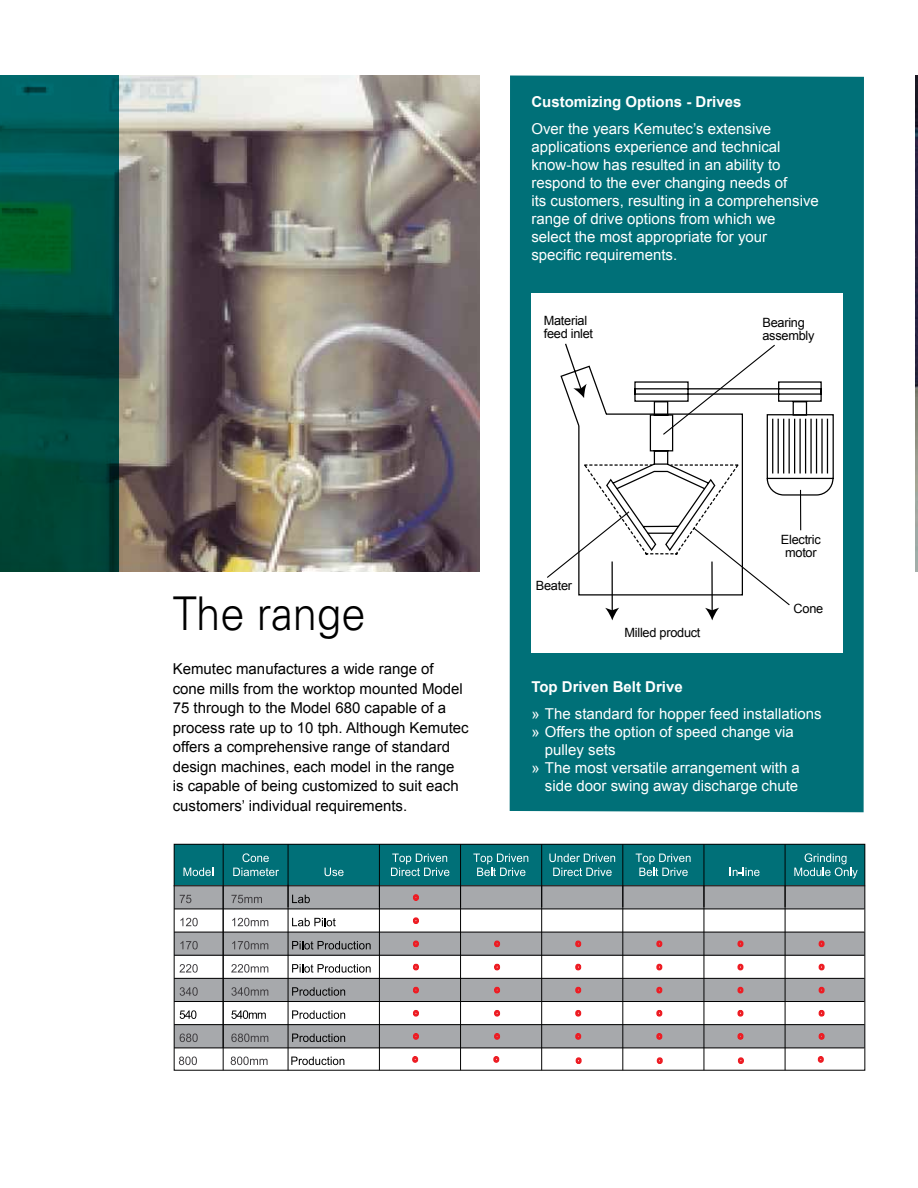
<style>
.page{position:relative;width:918px;height:1188px;background:#fff}
.page>*{position:absolute;margin:0;border:0;box-sizing:border-box;transform-origin:0 0}
.t1{font:300 46.5px "Univers LT Std";color:#000;scale:.94 1}
.t2{font:15px/18px "Arial";color:#fff}
.t3{font:15px/19.5px "Arial";color:#000}
.t4{font:700 15px "Arial";color:#fff}
.t5{font:12.75px/13.5px "Arial";letter-spacing:-.02em;color:#000}
</style>
<div class="page">
<img style="left:915px;top:76px;width:2px;height:496px">
<img style="left:118px;top:76px;width:362px;height:496px">
<hr style="left:917px;top:76px;width:1px;height:496px;background:#007078">
<svg style="left:179px;top:1057px;width:18px;height:8px"></svg>
<div style="left:174px;top:844px;width:691px;height:42px;background:#007078"></div>
<div style="left:174px;top:1025px;width:691px;height:23px;background:#a7a9ac"></div>
<div style="left:174px;top:978px;width:691px;height:24px;background:#a7a9ac"></div>
<div style="left:174px;top:932px;width:691px;height:23px;background:#a7a9ac"></div>
<div style="left:174px;top:886px;width:691px;height:23px;background:#a7a9ac"></div>
<svg style="left:391px;top:854px;width:58px;height:22px"></svg>
<svg style="left:473px;top:854px;width:55px;height:22px"></svg>
<svg style="left:549px;top:854px;width:66px;height:8px"></svg>
<svg style="left:553px;top:868px;width:59px;height:8px"></svg>
<svg style="left:636px;top:854px;width:55px;height:22px"></svg>
<svg style="left:730px;top:868px;width:30px;height:8px"></svg>
<svg style="left:794px;top:853px;width:64px;height:25px"></svg>
<svg style="left:292px;top:895px;width:18px;height:8px"></svg>
<svg style="left:292px;top:918px;width:44px;height:8px"></svg>
<svg style="left:292px;top:941px;width:79px;height:9px"></svg>
<svg style="left:292px;top:987px;width:53px;height:9px"></svg>
<svg style="left:292px;top:1010px;width:53px;height:9px"></svg>
<svg style="left:292px;top:1034px;width:53px;height:8px"></svg>
<svg style="left:292px;top:964px;width:79px;height:9px"></svg>
<svg style="left:180px;top:895px;width:11px;height:8px"></svg>
<svg style="left:180px;top:918px;width:18px;height:8px"></svg>
<svg style="left:180px;top:941px;width:18px;height:9px"></svg>
<svg style="left:180px;top:964px;width:18px;height:9px"></svg>
<svg style="left:180px;top:987px;width:18px;height:9px"></svg>
<svg style="left:180px;top:1010px;width:16px;height:9px"></svg>
<svg style="left:180px;top:1034px;width:18px;height:8px"></svg>
<svg style="left:231px;top:895px;width:31px;height:8px"></svg>
<svg style="left:232px;top:918px;width:36px;height:8px"></svg>
<svg style="left:232px;top:941px;width:36px;height:9px"></svg>
<svg style="left:231px;top:964px;width:37px;height:9px"></svg>
<svg style="left:231px;top:987px;width:37px;height:9px"></svg>
<svg style="left:231px;top:1010px;width:35px;height:9px"></svg>
<svg style="left:231px;top:1034px;width:37px;height:8px"></svg>
<svg style="left:413px;top:894px;width:6px;height:7px"></svg>
<svg style="left:412px;top:917px;width:7px;height:7px"></svg>
<svg style="left:413px;top:940px;width:6px;height:8px"></svg>
<svg style="left:413px;top:963px;width:6px;height:8px"></svg>
<svg style="left:413px;top:986px;width:6px;height:8px"></svg>
<svg style="left:413px;top:1010px;width:6px;height:7px"></svg>
<svg style="left:413px;top:1033px;width:6px;height:7px"></svg>
<svg style="left:494px;top:940px;width:6px;height:8px"></svg>
<svg style="left:494px;top:963px;width:7px;height:8px"></svg>
<svg style="left:494px;top:986px;width:6px;height:8px"></svg>
<svg style="left:494px;top:1010px;width:7px;height:7px"></svg>
<svg style="left:494px;top:1033px;width:7px;height:7px"></svg>
<svg style="left:575px;top:940px;width:7px;height:8px"></svg>
<svg style="left:575px;top:963px;width:7px;height:8px"></svg>
<svg style="left:575px;top:986px;width:7px;height:8px"></svg>
<svg style="left:575px;top:1010px;width:7px;height:7px"></svg>
<svg style="left:575px;top:1033px;width:7px;height:7px"></svg>
<svg style="left:656px;top:940px;width:7px;height:8px"></svg>
<svg style="left:656px;top:963px;width:7px;height:8px"></svg>
<svg style="left:656px;top:986px;width:7px;height:8px"></svg>
<svg style="left:656px;top:1010px;width:7px;height:7px"></svg>
<svg style="left:656px;top:1033px;width:7px;height:7px"></svg>
<svg style="left:737px;top:940px;width:7px;height:8px"></svg>
<svg style="left:737px;top:963px;width:7px;height:8px"></svg>
<svg style="left:737px;top:986px;width:7px;height:8px"></svg>
<svg style="left:737px;top:1010px;width:7px;height:7px"></svg>
<svg style="left:737px;top:1033px;width:7px;height:7px"></svg>
<svg style="left:818px;top:940px;width:7px;height:8px"></svg>
<svg style="left:818px;top:963px;width:7px;height:8px"></svg>
<svg style="left:818px;top:986px;width:7px;height:8px"></svg>
<svg style="left:818px;top:1010px;width:7px;height:7px"></svg>
<svg style="left:818px;top:1033px;width:7px;height:7px"></svg>
<hr style="left:174px;top:909px;width:690px;height:1px;background:#010101">
<hr style="left:174px;top:932px;width:690px;height:1px;background:#010101">
<hr style="left:174px;top:955px;width:690px;height:1px;background:#010101">
<hr style="left:174px;top:978px;width:690px;height:1px;background:#010101">
<hr style="left:174px;top:1001px;width:690px;height:1px;background:#010101">
<hr style="left:174px;top:1024px;width:690px;height:1px;background:#010101">
<hr style="left:379px;top:844px;width:1px;height:63px;background:#010101">
<hr style="left:288px;top:844px;width:1px;height:63px;background:#010101">
<hr style="left:460px;top:844px;width:1px;height:63px;background:#010101">
<hr style="left:541px;top:844px;width:1px;height:63px;background:#010101">
<hr style="left:623px;top:844px;width:1px;height:63px;background:#010101">
<hr style="left:704px;top:844px;width:1px;height:63px;background:#010101">
<hr style="left:785px;top:844px;width:1px;height:63px;background:#010101">
<hr style="left:379px;top:885px;width:1px;height:185px;background:#010101">
<hr style="left:460px;top:885px;width:1px;height:185px;background:#010101">
<hr style="left:541px;top:885px;width:1px;height:185px;background:#010101">
<hr style="left:623px;top:885px;width:1px;height:185px;background:#010101">
<hr style="left:704px;top:885px;width:1px;height:185px;background:#010101">
<hr style="left:785px;top:885px;width:1px;height:185px;background:#010101">
<hr style="left:288px;top:885px;width:1px;height:185px;background:#010101">
<hr style="left:223px;top:844px;width:1px;height:226px;background:#010101">
<hr style="left:174px;top:885px;width:691px;height:1px;background:#010101">
<div style="left:174px;top:844px;width:691px;height:227px;border:1px solid #000"></div>
<svg style="left:242px;top:853px;width:27px;height:9px"></svg>
<svg style="left:233px;top:868px;width:46px;height:8px"></svg>
<svg style="left:325px;top:868px;width:19px;height:8px"></svg>
<svg style="left:183px;top:868px;width:30px;height:8px"></svg>
<svg style="left:291px;top:1057px;width:53px;height:8px"></svg>
<svg style="left:412px;top:1056px;width:7px;height:7px"></svg>
<svg style="left:493px;top:1056px;width:7px;height:7px"></svg>
<svg style="left:575px;top:1057px;width:7px;height:7px"></svg>
<svg style="left:656px;top:1057px;width:7px;height:7px"></svg>
<svg style="left:737px;top:1057px;width:7px;height:7px"></svg>
<svg style="left:817px;top:1056px;width:7px;height:7px"></svg>
<svg style="left:231px;top:1057px;width:37px;height:8px"></svg>
<hr style="left:174px;top:1048px;width:690px;height:1px;background:#010101">
<div style="left:510px;top:76px;width:354px;height:736px;background:#007078"></div>
<div style="left:531px;top:293px;width:312px;height:359px;background:#fff"></div>
<svg style="left:547px;top:344px;width:287px;height:276px"></svg>
<svg style="left:0;top:76px;width:118px;height:496px;background:#004d42"></svg>
<p class="t4" style="left:531px;top:92px;width:212px">Customizing Options - Drives</p>
<p class="t2" style="left:531px;top:120px;width:289px">Over the years Kemutec’s extensive applications experience and technical know-how has resulted in an ability to respond to the ever changing needs of<br>its customers, resulting in a comprehensive range of drive options from which we<br>select the most appropriate for your specific requirements.</p>
<p class="t5" style="left:544px;top:314px;width:51px">Material feed inlet</p>
<p class="t5" style="left:762px;top:316px;width:54px">Bearing assembly</p>
<p class="t5" style="left:536px;top:579px;width:38px">Beater</p>
<p class="t5" style="left:781px;top:533px;width:42px;text-align:center">Electric motor</p>
<h1 class="t1" style="left:173px;top:585px;width:207px">The range</h1>
<p class="t5" style="left:794px;top:602px;width:31px">Cone</p>
<p class="t5" style="left:624px;top:626px;width:78px">Milled product</p>
<p class="t3" style="left:173px;top:659px;width:297px">Kemutec manufactures a wide range of cone mills from the worktop mounted Model 75 through to the Model 680 capable of a process rate up to 10 tph. Although Kemutec offers a comprehensive range of standard design machines, each model in the range is capable of being customized to suit each customers’ individual requirements.</p>
<p class="t4" style="left:531px;top:677px;width:153px">Top Driven Belt Drive</p>
<p class="t2" style="left:531px;top:705px;width:292px">» The standard for hopper feed installations</p>
<p class="t2" style="left:531px;top:723px;width:264px">» Offers the option of speed change via</p>
<p class="t2" style="left:545px;top:741px;width:72px">pulley sets</p>
<p class="t2" style="left:531px;top:759px;width:270px">» The most versatile arrangement with a</p>
<p class="t2" style="left:545px;top:777px;width:255px">side door swing away discharge chute</p>
</div>
